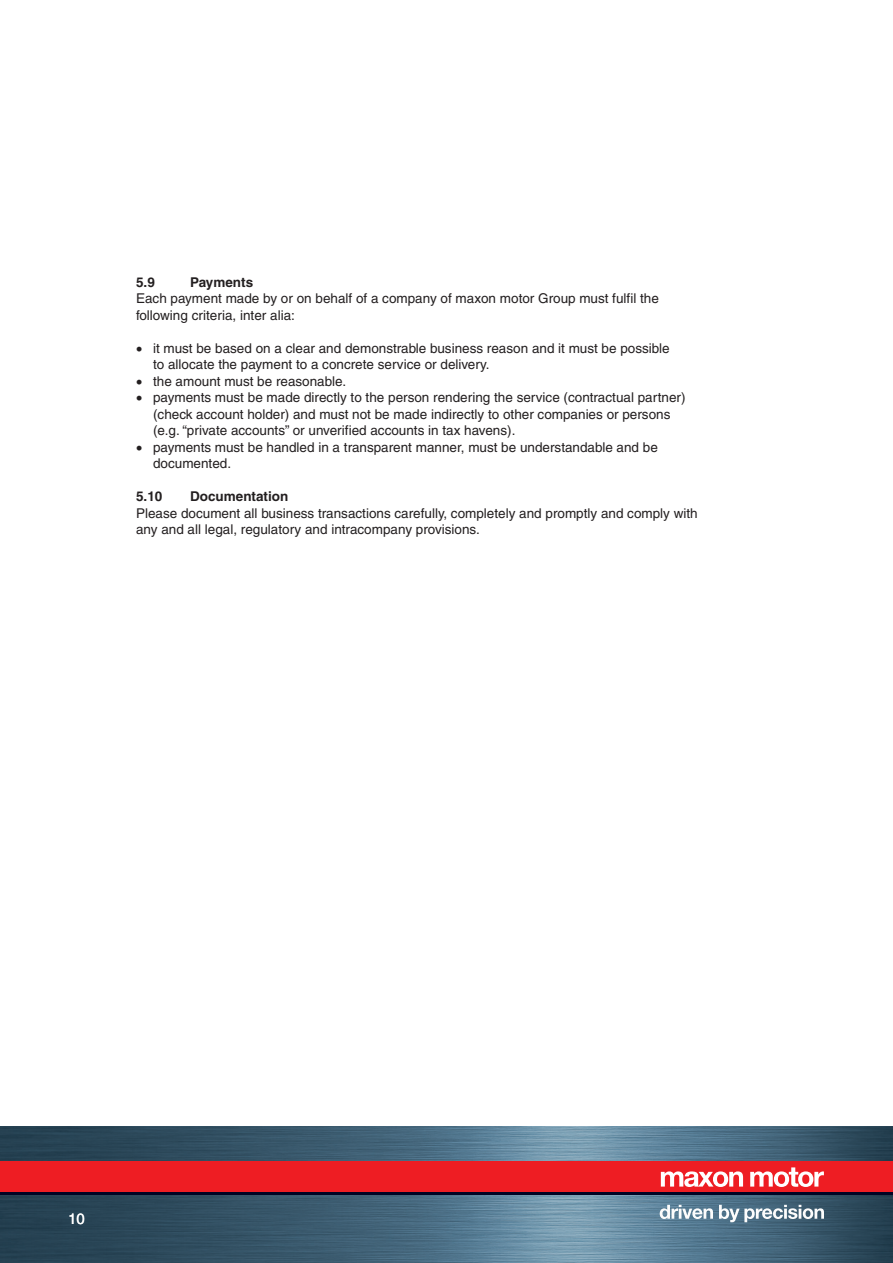
<style>
.page{position:relative;width:893px;height:1263px;background:#fff}
.page>*{position:absolute;margin:0;border:0;box-sizing:border-box;transform-origin:0 0}
.t1{font:15px "Helvetica";color:#fff}
.t2{font:13.5px/16.5px "Helvetica";color:#231f20}
.t3{font:700 13.5px "Helvetica";color:#231f20}
</style>
<div class="page">
<img style="left:0;top:1127px;width:893px;height:136px">
<div style="left:0;top:1161px;width:893px;height:31px;background:#ee1d23"></div>
<hr style="left:0;top:1192px;width:893px;height:3px;background:#000424">
<svg style="left:661px;top:1171px;width:82px;height:16px"></svg>
<svg style="left:750px;top:1167px;width:74px;height:20px"></svg>
<svg style="left:660px;top:1205px;width:53px;height:14px"></svg>
<svg style="left:719px;top:1205px;width:105px;height:17px"></svg>
<p class="t3" style="left:136px;top:274px;width:20px">5.9</p>
<p class="t3" style="left:190px;top:274px;width:65px">Payments</p>
<p class="t2" style="left:136px;top:290px;width:524px">Each payment made by or on behalf of a company of maxon motor Group must fulfil the following criteria, inter alia:</p>
<p class="t2" style="left:153px;top:340px;width:518px;text-indent:-17px">• it must be based on a clear and demonstrable business reason and it must be possible to allocate the payment to a concrete service or delivery.</p>
<p class="t2" style="left:136px;top:373px;width:212px">• the amount must be reasonable.</p>
<p class="t2" style="left:153px;top:389px;width:534px;text-indent:-17px">• payments must be made directly to the person rendering the service (contractual partner) (check account holder) and must not be made indirectly to other companies or persons (e.g. “private accounts” or unverified accounts in tax havens).</p>
<p class="t2" style="left:153px;top:439px;width:506px;text-indent:-17px">• payments must be handled in a transparent manner, must be understandable and be documented.</p>
<p class="t3" style="left:136px;top:488px;width:28px">5.10</p>
<p class="t3" style="left:190px;top:488px;width:100px">Documentation</p>
<p class="t2" style="left:136px;top:505px;width:563px">Please document all business transactions carefully, completely and promptly and comply with any and all legal, regulatory and intracompany provisions.</p>
<p class="t1" style="left:68px;top:1209px;width:18px">10</p>
</div>
